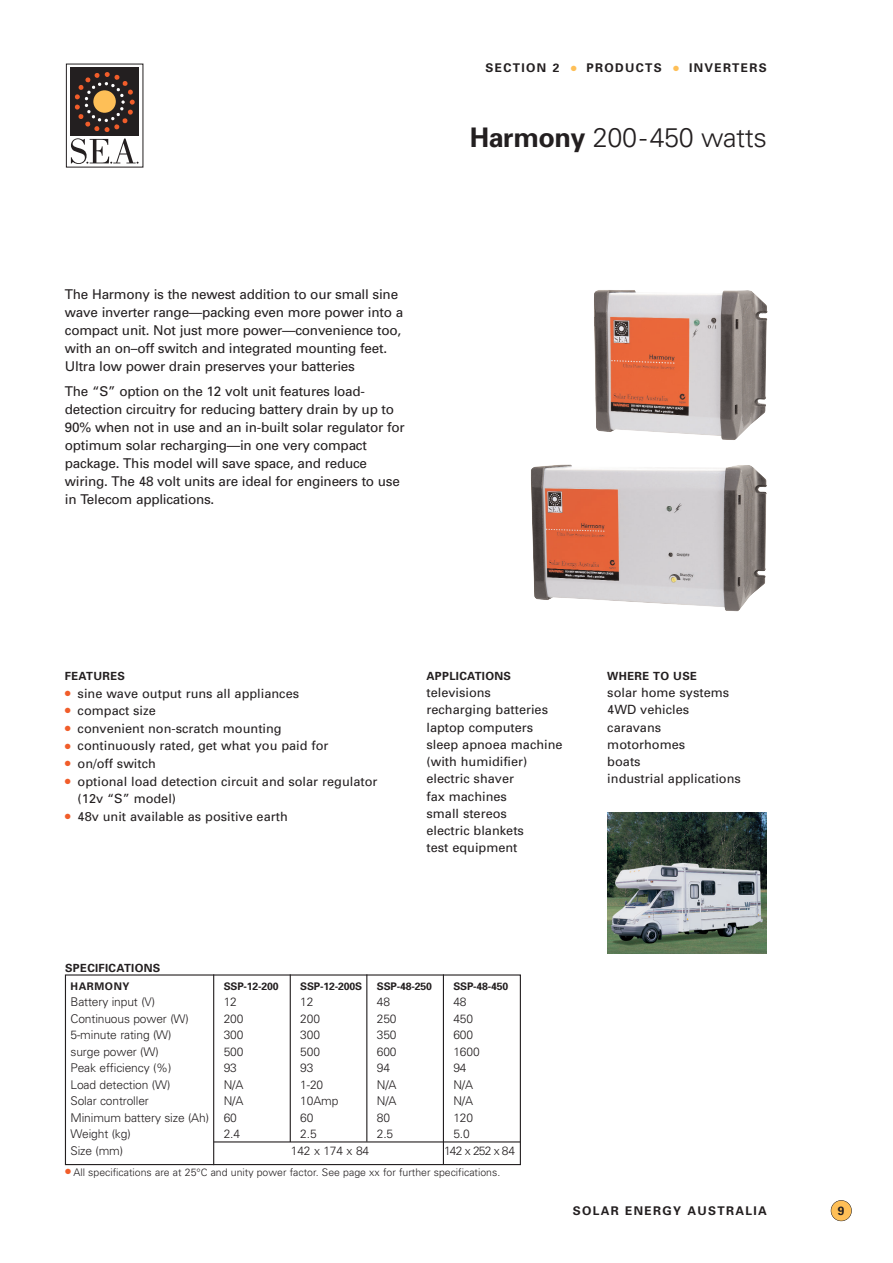
<style>
.page{position:relative;width:893px;height:1263px;background:#fff}
.page>*{position:absolute;margin:0;border:0;box-sizing:border-box;transform-origin:0 0}
.t1{font:300 27px "Univers";letter-spacing:-.015em;color:#231f20}
.t2{font:13.5px/18px "Univers";letter-spacing:-.015em;color:#231f20}
.t3{font:12.75px/17.2px "Univers";color:#231f20}
.t4{font:300 12px "Univers";letter-spacing:-.01em;color:#231f20}
.t5{font:700 12px "Univers";letter-spacing:.11em;color:#231f20}
.t6{font:700 11.25px "Univers";letter-spacing:.03em;color:#231f20}
.t7{font:300 10.5px "Univers";color:#231f20}
.t8{font:700 10.5px "Univers";letter-spacing:-.015em;color:#231f20}
.t9{font:700 10.5px "Univers";letter-spacing:.055em;color:#231f20}
.s1{font-weight:700}
.s2{color:#f15d2a}
.s3{font-size:10.2px}
</style>
<div class="page">
<div style="left:65px;top:974px;width:456px;height:191px;border:1px solid #231f20"></div>
<svg style="left:66px;top:64px;width:77px;height:103px"></svg>
<div style="left:71px;top:68px;width:68px;height:68px;background:#231f20"></div>
<svg style="left:75px;top:72px;width:60px;height:60px"></svg>
<div style="left:93px;top:90px;width:23px;height:23px;background:#febf57;border-radius:50%"></div>
<svg style="left:71px;top:138px;width:68px;height:26px"></svg>
<div style="left:830px;top:1200px;width:21px;height:21px;background:#febf57;border-radius:50%"></div>
<div style="left:830px;top:1200px;width:21px;height:21px;border:1px solid #231f20;border-radius:50%"></div>
<img style="left:594px;top:290px;width:174px;height:150px">
<img style="left:531px;top:465px;width:236px;height:147px">
<hr style="left:290px;top:974px;width:1px;height:168px;background:#231f20">
<hr style="left:366px;top:974px;width:1px;height:168px;background:#231f20">
<hr style="left:443px;top:974px;width:1px;height:191px;background:#231f20">
<hr style="left:213px;top:974px;width:1px;height:191px;background:#231f20">
<img style="left:607px;top:812px;width:159px;height:142px">
<hr style="left:214px;top:1141px;width:306px;height:2px;background:#231f20">
<p class="t5" style="left:485px;top:64px;width:283px">SECTION 2 <sup>●</sup> PRODUCTS <sup>●</sup> INVERTERS</p>
<p class="t2" style="left:65px;top:287px;width:340px">The Harmony is the newest addition to our small sine wave inverter range—packing even more power into a compact unit. Not just more power—convenience too, with an on–off switch and integrated mounting feet.<br>Ultra low power drain preserves your batteries</p>
<p class="t2" style="left:65px;top:383px;width:341px">The “S” option on the 12 volt unit features load&shy;detection circuitry for reducing battery drain by up to 90% when not in use and an in-built solar regulator for optimum solar recharging—in one very compact package. This model will save space, and reduce wiring. The 48 volt units are ideal for engineers to use in Telecom applications.</p>
<h1 class="t1" style="left:469px;top:128px;width:298px"><span class="s1">Harmony</span> 200-450 watts</h1>
<p class="t6" style="left:65px;top:672px;width:62px">FEATURES</p>
<p class="t3" style="left:65px;top:686px;width:236px"><span class="s2">●</span> sine wave output runs all appliances</p>
<p class="t3" style="left:65px;top:703px;width:93px"><span class="s2">●</span> compact size</p>
<p class="t3" style="left:65px;top:721px;width:218px"><span class="s2">●</span> convenient non-scratch mounting</p>
<p class="t3" style="left:65px;top:738px;width:265px"><span class="s2">●</span> continuously rated, get what you paid for</p>
<p class="t3" style="left:65px;top:756px;width:92px"><span class="s2">●</span> on/off switch</p>
<p class="t3" style="left:78px;top:773px;width:301px;line-height:17.7px;text-indent:-13px"><span class="s2">●</span> optional load detection circuit and solar regulator (12v “S” model)</p>
<p class="t3" style="left:65px;top:809px;width:224px"><span class="s2">●</span> 48v unit available as positive earth</p>
<p class="t6" style="left:65px;top:964px;width:97px">SPECIFICATIONS</p>
<p class="t6" style="left:426px;top:672px;width:86px">APPLICATIONS</p>
<p class="t3" style="left:426px;top:685px;width:138px">televisions<br>recharging batteries laptop computers sleep apnoea machine (with humidifier) electric shaver<br>fax machines<br>small stereos<br>electric blankets<br>test equipment</p>
<p class="t6" style="left:607px;top:672px;width:91px">WHERE TO USE</p>
<p class="t3" style="left:607px;top:685px;width:135px">solar home systems<br>4WD vehicles caravans motorhomes<br>boats<br>industrial applications</p>
<p class="t9" style="left:70px;top:982px;width:60px">HARMONY</p>
<p class="t8" style="left:224px;top:982px;width:57px">SSP-12-200</p>
<p class="t8" style="left:300px;top:982px;width:63px">SSP-12-200S</p>
<p class="t8" style="left:377px;top:982px;width:57px">SSP-48-250</p>
<p class="t8" style="left:453px;top:982px;width:57px">SSP-48-450</p>
<p class="t4" style="left:70px;top:998px;width:86px">Battery input (V)</p>
<p class="t4" style="left:224px;top:998px;width:15px">12</p>
<p class="t4" style="left:300px;top:998px;width:15px">12</p>
<p class="t4" style="left:377px;top:998px;width:15px">48</p>
<p class="t4" style="left:453px;top:998px;width:15px">48</p>
<p class="t4" style="left:70px;top:1014px;width:120px">Continuous power (W)</p>
<p class="t4" style="left:224px;top:1014px;width:21px">200</p>
<p class="t4" style="left:300px;top:1014px;width:21px">200</p>
<p class="t4" style="left:377px;top:1014px;width:21px">250</p>
<p class="t4" style="left:453px;top:1014px;width:21px">450</p>
<p class="t4" style="left:70px;top:1031px;width:102px">5-minute rating (W)</p>
<p class="t4" style="left:224px;top:1031px;width:21px">300</p>
<p class="t4" style="left:300px;top:1031px;width:21px">300</p>
<p class="t4" style="left:377px;top:1031px;width:21px">350</p>
<p class="t4" style="left:453px;top:1031px;width:21px">600</p>
<p class="t4" style="left:70px;top:1047px;width:90px">surge power (W)</p>
<p class="t4" style="left:224px;top:1047px;width:21px">500</p>
<p class="t4" style="left:300px;top:1047px;width:21px">500</p>
<p class="t4" style="left:377px;top:1047px;width:21px">600</p>
<p class="t4" style="left:453px;top:1047px;width:28px">1600</p>
<p class="t4" style="left:70px;top:1064px;width:102px">Peak efficiency (%)</p>
<p class="t4" style="left:224px;top:1064px;width:15px">93</p>
<p class="t4" style="left:300px;top:1064px;width:15px">93</p>
<p class="t4" style="left:377px;top:1064px;width:15px">94</p>
<p class="t4" style="left:453px;top:1064px;width:15px">94</p>
<p class="t4" style="left:70px;top:1080px;width:101px">Load detection (W)</p>
<p class="t4" style="left:224px;top:1080px;width:21px">N/A</p>
<p class="t4" style="left:300px;top:1080px;width:24px">1-20</p>
<p class="t4" style="left:377px;top:1080px;width:21px">N/A</p>
<p class="t4" style="left:453px;top:1080px;width:21px">N/A</p>
<p class="t4" style="left:70px;top:1097px;width:80px">Solar controller</p>
<p class="t4" style="left:224px;top:1097px;width:21px">N/A</p>
<p class="t4" style="left:300px;top:1097px;width:40px">10Amp</p>
<p class="t4" style="left:377px;top:1097px;width:21px">N/A</p>
<p class="t4" style="left:453px;top:1097px;width:21px">N/A</p>
<p class="t4" style="left:70px;top:1113px;width:168px">Minimum battery size (Ah) 60</p>
<p class="t4" style="left:300px;top:1113px;width:15px">60</p>
<p class="t4" style="left:377px;top:1113px;width:15px">80</p>
<p class="t4" style="left:453px;top:1113px;width:21px">120</p>
<p class="t4" style="left:70px;top:1130px;width:62px">Weight (kg)</p>
<p class="t4" style="left:224px;top:1130px;width:18px">2.4</p>
<p class="t4" style="left:300px;top:1130px;width:18px">2.5</p>
<p class="t4" style="left:377px;top:1130px;width:18px">2.5</p>
<p class="t4" style="left:453px;top:1130px;width:18px">5.0</p>
<p class="t4" style="left:70px;top:1146px;width:54px">Size (mm)</p>
<p class="t4" style="left:291px;top:1146px;width:80px">142 x 174 x 84</p>
<p class="t4" style="left:444px;top:1146px;width:73px">142 x 252 x 84</p>
<p class="t7" style="left:65px;top:1168px;width:436px"><sup>●</sup> All specifications are at 25°<span class="s3">C</span> and unity power factor. See page xx for further specifications.</p>
<p class="t5" style="left:572px;top:1206px;width:196px">SOLAR ENERGY AUSTRALIA</p>
<p class="t5" style="left:837px;top:1206px;width:8px">9</p>
</div>
